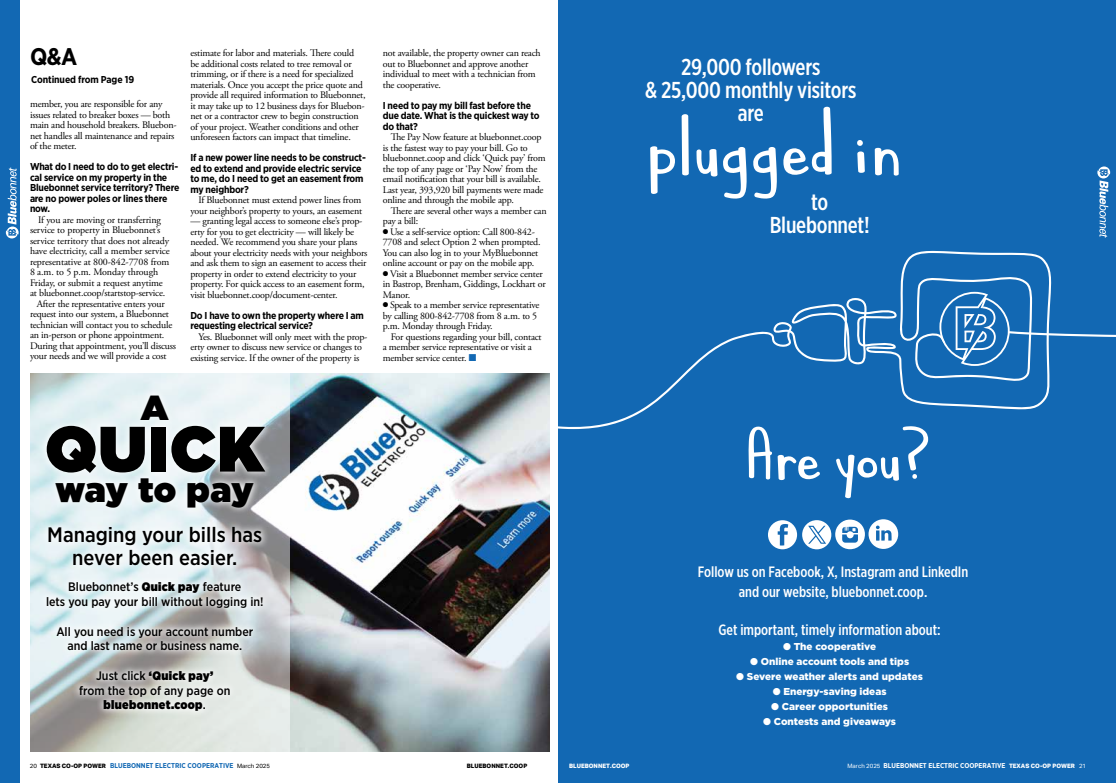
<style>
.page{position:relative;width:1116px;height:783px;background:#fff}
.page>*{position:absolute;margin:0;border:0;box-sizing:border-box;transform-origin:0 0}
.t1{font:110.3px "Alphabetized Cassette Tapes";letter-spacing:-.02em;color:#fff}
.t2{font:95px "Alphabetized Cassette Tapes";letter-spacing:-.025em;color:#fff}
.t3{font:900 64px "Gotham";letter-spacing:.02em;color:#000}
.t4{font:900 34.6px "Gotham";letter-spacing:-.01em;color:#000}
.t5{font:700 24px "Gotham Narrow";color:#000}
.t6{font:500 23px/23px "Gotham X Narrow";letter-spacing:-.01em;color:#fff;text-align:center}
.t7{font:500 20.9px/22.3px "Gotham Narrow";color:#000;text-align:center}
.t8{font:500 15px/20px "Gotham X Narrow";color:#fff;text-align:center}
.t9{font:500 12.3px/14.8px "Gotham Narrow";color:#000;text-align:center}
.t10{font:10px/10.5px "Adobe Garamond Pro";letter-spacing:-.02em;color:#000}
.t11{font:700 10px/10.5px "Gotham Narrow";letter-spacing:-.02em;color:#000}
.t12{font:900 10px "Gotham";color:#fff}
.t13{font:700 7px "Gotham Narrow";color:#1268b3}
.t14{font:700 7px "Gotham Narrow";letter-spacing:-.01em;color:#fff}
.t15{font:800 6px "Aktiv Grotesk";color:#000}
.t16{font:800 6px "Aktiv Grotesk";color:#fff}
.s1{font-weight:900}
.s2{color:#1268b3}
.s3{font-family:"Aktiv Grotesk";font-weight:400;font-size:6px;color:#000}
.s4{font-family:"Aktiv Grotesk";font-weight:800;font-size:6px;color:#000}
.s5{font-family:"Aktiv Grotesk";font-weight:400;font-size:6px}
.s6{font-family:"Aktiv Grotesk";font-weight:800;font-size:6px}
</style>
<div class="page">
<div style="left:558px;top:0;width:558px;height:783px;background:#1268b3"></div>
<div style="left:0;top:0;width:20px;height:783px;background:#1268b3"></div>
<svg style="left:6px;top:168px;width:13px;height:70px"></svg>
<svg style="left:1097px;top:166px;width:13px;height:72px"></svg>
<svg style="left:404px;top:250px;width:712px;height:180px"></svg>
<svg style="left:939px;top:292px;width:71px;height:74px"></svg>
<img style="left:289px;top:374px;width:260px;height:378px">
<svg style="left:30px;top:374px;width:259px;height:378px;background:#cbd1d0"></svg>
<svg style="left:39px;top:388px;width:234px;height:127px"></svg>
<svg style="left:41px;top:519px;width:228px;height:54px"></svg>
<svg style="left:39px;top:575px;width:231px;height:144px;background:#d0d5d5"></svg>
<svg style="left:768px;top:519px;width:130px;height:30px"></svg>
<h3 class="t5" style="left:30px;top:41px;width:49px">Q&amp;A</h3>
<p class="t11" style="left:31px;top:75px;width:105px">Continued from Page 19</p>
<p class="t10" style="left:30px;top:99px;width:148px">member, you are responsible for any issues related to breaker boxes — both main and household breakers. Bluebon&shy;net handles all maintenance and repairs of the meter.</p>
<p class="t11" style="left:30px;top:161px;width:151px">What do I need to do to get electri&shy;cal service on my property in the<br>Bluebonnet service territory? There are no power poles or lines there now.</p>
<p class="t10" style="left:38px;top:215px;width:125px">If you are moving or transferring</p>
<p class="t10" style="left:30px;top:225px;width:132px">service to property in Bluebonnet’s</p>
<p class="t10" style="left:30px;top:236px;width:141px">service territory that does not already</p>
<p class="t10" style="left:30px;top:246px;width:141px">have electricity, call a member service</p>
<p class="t10" style="left:30px;top:257px;width:141px">representative at 800-842-7708 from</p>
<p class="t10" style="left:30px;top:267px;width:130px">8 a.m. to 5 p.m. Monday through</p>
<p class="t10" style="left:30px;top:278px;width:134px">Friday, or submit a request anytime</p>
<p class="t10" style="left:30px;top:288px;width:137px">at bluebonnet.coop/startstop-service.</p>
<p class="t10" style="left:37px;top:299px;width:129px">After the representative enters your</p>
<p class="t10" style="left:30px;top:309px;width:141px">request into our system, a Bluebonnet</p>
<p class="t10" style="left:30px;top:320px;width:144px">technician will contact you to schedule</p>
<p class="t10" style="left:30px;top:330px;width:136px">an in-person or phone appointment.</p>
<p class="t10" style="left:30px;top:341px;width:148px">During that appointment, you’ll discuss</p>
<p class="t10" style="left:30px;top:351px;width:138px">your needs and we will provide a cost</p>
<p class="t10" style="left:190px;top:48px;width:177px">estimate for labor and materials. There could<br>be additional costs related to tree removal or trimming, or if there is a need for specialized materials. Once you accept the price quote and provide all required information to Bluebonnet, it may take up to 12 business days for Bluebon&shy;net or a contractor crew to begin construction of your project. Weather conditions and other unforeseen factors can impact that timeline.</p>
<p class="t11" style="left:190px;top:152px;width:177px">If a new power line needs to be construct&shy;ed to extend and provide electric service to me, do I need to get an easement from my neighbor?</p>
<p class="t10" style="left:190px;top:195px;width:173px;text-align:right">If Bluebonnet must extend power lines from your neighbor’s property to yours, an easement</p>
<p class="t10" style="left:190px;top:216px;width:178px">— granting legal access to someone else’s prop&shy;erty for you to get electricity — will likely be needed. We recommend you share your plans about your electricity needs with your neighbors and ask them to sign an easement to access their property in order to extend electricity to your property. For quick access to an easement form, visit bluebonnet.coop/document-center.</p>
<p class="t11" style="left:190px;top:310px;width:175px">Do I have to own the property where I am requesting electrical service?</p>
<p class="t10" style="left:190px;top:331px;width:179px;text-indent:8px">Yes. Bluebonnet will only meet with the prop&shy;erty owner to discuss new service or changes to existing service. If the owner of the property is</p>
<h3 class="t4" style="left:141px;top:383px;width:29px">A</h3>
<h3 class="t3" style="left:45px;top:403px;width:220px">QUICK</h3>
<h3 class="t4" style="left:55px;top:465px;width:200px">way to pay</h3>
<h3 class="t7" style="left:47px;top:524px;width:217px">Managing your bills has never been easier.</h3>
<p class="t9" style="left:46px;top:579px;width:219px">Bluebonnet’s <span class="s1">Quick pay</span> feature<br>lets you pay your bill without logging in!</p>
<p class="t9" style="left:56px;top:624px;width:198px">All you need is your account number and last name or business name.</p>
<p class="t9" style="left:79px;top:668px;width:153px">Just click <span class="s1">‘Quick pay’<br></span>from the top of any page on <span class="s1">bluebonnet.coop</span>.</p>
<p class="t10" style="left:383px;top:48px;width:159px">not available, the property owner can reach out to Bluebonnet and approve another individual to meet with a technician from the cooperative.</p>
<p class="t11" style="left:383px;top:100px;width:158px">I need to pay my bill fast before the due date. What is the quickest way to do that?</p>
<p class="t10" style="left:383px;top:132px;width:164px;text-indent:8px">The Pay Now feature at bluebonnet.coop is the fastest way to pay your bill. Go to bluebonnet.coop and click ‘Quick pay’ from the top of any page or ‘Pay Now’ from the email notification that your bill is available.<br>Last year, 393,920 bill payments were made online and through the mobile app.</p>
<p class="t10" style="left:383px;top:205px;width:165px;text-indent:8px">There are several other ways a member can pay a bill:</p>
<p class="t10" style="left:383px;top:226px;width:159px">● Use a self-service option: Call 800-842- 7708 and select Option 2 when prompted.<br>You can also log in to your MyBluebonnet online account or pay on the mobile app.</p>
<p class="t10" style="left:383px;top:268px;width:165px">● Visit a Bluebonnet member service center in Bastrop, Brenham, Giddings, Lockhart or<br>Manor.</p>
<p class="t10" style="left:383px;top:300px;width:158px">● Speak to a member service representative by calling 800-842-7708 from 8 a.m. to 5 p.m. Monday through Friday.</p>
<p class="t10" style="left:383px;top:331px;width:160px;text-indent:8px">For questions regarding your bill, contact a member service representative or visit a member service center. <span class="s2">■</span></p>
<h3 class="t6" style="left:645px;top:55px;width:213px">29,000 followers<br>&amp; 25,000 monthly visitors are</h3>
<h1 class="t1" style="left:645px;top:87px;width:260px">plugged in</h1>
<h3 class="t6" style="left:770px;top:190px;width:102px">to<br>Bluebonnet!</h3>
<h2 class="t2" style="left:745px;top:403px;width:187px">Are you?</h2>
<h3 class="t8" style="left:698px;top:562px;width:272px">Follow us on Facebook, X, Instagram and LinkedIn and our website, bluebonnet.coop.</h3>
<h3 class="t8" style="left:719px;top:619px;width:224px">Get important, timely information about:</h3>
<p class="t12" style="left:783px;top:639px;width:95px">● The cooperative</p>
<p class="t12" style="left:750px;top:654px;width:161px">● Online account tools and tips</p>
<p class="t12" style="left:736px;top:669px;width:188px">● Severe weather alerts and updates</p>
<p class="t12" style="left:773px;top:684px;width:115px">● Energy-saving ideas</p>
<p class="t12" style="left:771px;top:699px;width:118px">● Career opportunities</p>
<p class="t12" style="left:763px;top:714px;width:134px">● Contests and giveaways</p>
<p class="t13" style="left:30px;top:761px;width:242px"><span class="s3">20</span> <span class="s4">TEXAS CO-OP POWER</span> BLUEBONNET ELECTRIC COOPERATIVE <span class="s3">March 2025</span></p>
<p class="t15" style="left:467px;top:762px;width:62px">BLUEBONNET.COOP</p>
<p class="t16" style="left:569px;top:762px;width:62px">BLUEBONNET.COOP</p>
<p class="t14" style="left:848px;top:761px;width:240px"><span class="s5">March 2025</span> BLUEBONNET ELECTRIC COOPERATIVE <span class="s6">TEXAS CO-OP POWER</span> <span class="s5">21</span></p>
</div>
